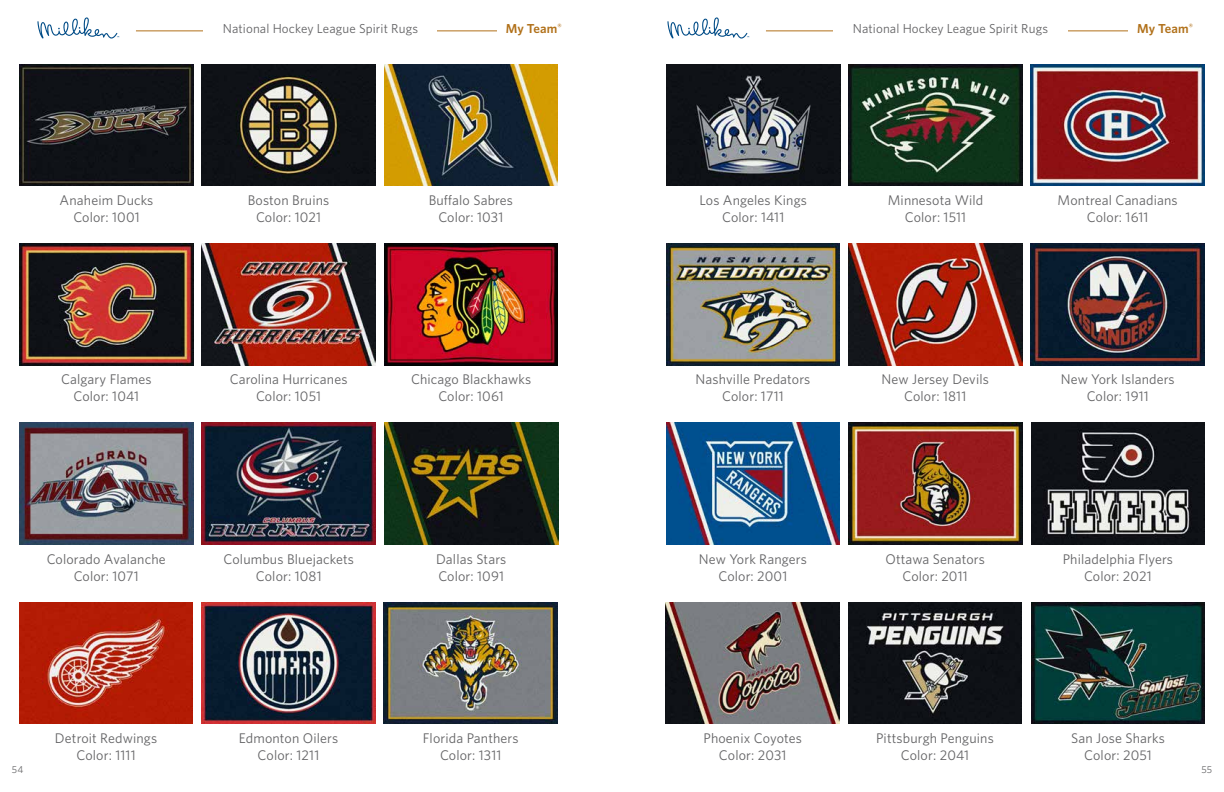
<style>
.page{position:relative;width:1224px;height:792px;background:#fff}
.page>*{position:absolute;margin:0;border:0;box-sizing:border-box;transform-origin:0 0}
.t1{font:14px/16.8px "Whitney";letter-spacing:.01em;color:#636365;text-align:center}
.t2{font:13px "Whitney";letter-spacing:.01em;color:#636365}
.t3{font:600 13px "Whitney";letter-spacing:.01em;color:#b1711a}
.t4{font:10px "Whitney";color:#636365}
</style>
<div class="page">
<hr style="left:766px;top:30px;width:369px;height:1px;background:#b1711a">
<div style="left:833px;top:23px;width:234px;height:15px;background:#fff"></div>
<svg style="left:667px;top:17px;width:82px;height:22px"></svg>
<hr style="left:136px;top:30px;width:369px;height:1px;background:#b1711a">
<div style="left:203px;top:23px;width:234px;height:15px;background:#fff"></div>
<svg style="left:37px;top:17px;width:82px;height:22px"></svg>
<div style="left:1128px;top:23px;width:74px;height:10px;background:#fff"></div>
<div style="left:497px;top:23px;width:74px;height:10px;background:#fff"></div>
<img style="left:384px;top:602px;width:174px;height:122px">
<img style="left:666px;top:64px;width:174px;height:122px">
<img style="left:849px;top:64px;width:173px;height:122px">
<img style="left:1031px;top:64px;width:174px;height:122px">
<img style="left:666px;top:244px;width:174px;height:121px">
<img style="left:848px;top:244px;width:174px;height:121px">
<img style="left:1031px;top:244px;width:174px;height:121px">
<img style="left:666px;top:423px;width:174px;height:121px">
<img style="left:848px;top:423px;width:174px;height:121px">
<img style="left:1031px;top:423px;width:174px;height:121px">
<img style="left:666px;top:602px;width:174px;height:122px">
<img style="left:848px;top:602px;width:174px;height:122px">
<img style="left:20px;top:64px;width:173px;height:122px">
<img style="left:202px;top:64px;width:173px;height:122px">
<img style="left:384px;top:64px;width:174px;height:122px">
<img style="left:19px;top:244px;width:174px;height:121px">
<img style="left:202px;top:244px;width:173px;height:121px">
<img style="left:384px;top:244px;width:174px;height:121px">
<img style="left:19px;top:423px;width:174px;height:121px">
<img style="left:202px;top:423px;width:174px;height:121px">
<img style="left:384px;top:423px;width:174px;height:121px">
<img style="left:19px;top:602px;width:174px;height:122px">
<img style="left:202px;top:602px;width:173px;height:122px">
<img style="left:1031px;top:602px;width:174px;height:122px">
<p class="t1" style="left:60px;top:192px;width:95px">Anaheim Ducks<br>Color: 1001</p>
<p class="t1" style="left:61px;top:371px;width:92px">Calgary Flames<br>Color: 1041</p>
<p class="t2" style="left:223px;top:20px;width:197px">National Hockey League Spirit Rugs</p>
<p class="t3" style="left:506px;top:20px;width:58px">My Team<sup>®</sup></p>
<p class="t2" style="left:853px;top:20px;width:197px">National Hockey League Spirit Rugs</p>
<p class="t3" style="left:1137px;top:20px;width:58px">My Team<sup>®</sup></p>
<p class="t1" style="left:248px;top:192px;width:83px">Boston Bruins<br>Color: 1021</p>
<p class="t1" style="left:230px;top:371px;width:119px">Carolina Hurricanes<br>Color: 1051</p>
<p class="t1" style="left:429px;top:192px;width:86px">Buffalo Sabres<br>Color: 1031</p>
<p class="t1" style="left:411px;top:371px;width:122px">Chicago Blackhawks<br>Color: 1061</p>
<p class="t1" style="left:699px;top:192px;width:109px">Los Angeles Kings<br>Color: 1411</p>
<p class="t1" style="left:888px;top:192px;width:97px">Minnesota Wild<br>Color: 1511</p>
<p class="t1" style="left:1058px;top:192px;width:122px">Montreal Canadians<br>Color: 1611</p>
<p class="t1" style="left:696px;top:371px;width:116px">Nashville Predators<br>Color: 1711</p>
<p class="t1" style="left:882px;top:371px;width:109px">New Jersey Devils<br>Color: 1811</p>
<p class="t1" style="left:1061px;top:371px;width:115px">New York Islanders<br>Color: 1911</p>
<p class="t1" style="left:47px;top:550px;width:121px">Colorado Avalanche<br>Color: 1071</p>
<p class="t1" style="left:224px;top:550px;width:132px">Columbus Bluejackets<br>Color: 1081</p>
<p class="t1" style="left:436px;top:550px;width:72px;text-align:left">Dallas Stars<br>Color: 1091</p>
<p class="t1" style="left:699px;top:550px;width:109px">New York Rangers<br>Color: 2001</p>
<p class="t1" style="left:885px;top:550px;width:101px">Ottawa Senators<br>Color: 2011</p>
<p class="t1" style="left:1063px;top:550px;width:112px">Philadelphia Flyers<br>Color: 2021</p>
<p class="t1" style="left:55px;top:729px;width:104px">Detroit Redwings<br>Color: 1111</p>
<p class="t1" style="left:239px;top:729px;width:101px">Edmonton Oilers<br>Color: 1211</p>
<p class="t1" style="left:423px;top:729px;width:97px">Florida Panthers<br>Color: 1311</p>
<p class="t1" style="left:703px;top:729px;width:100px">Phoenix Coyotes<br>Color: 2031</p>
<p class="t1" style="left:876px;top:729px;width:119px">Pittsburgh Penguins<br>Color: 2041</p>
<p class="t1" style="left:1071px;top:729px;width:95px">San Jose Sharks<br>Color: 2051</p>
<p class="t4" style="left:12px;top:763px;width:13px">54</p>
<p class="t4" style="left:1202px;top:763px;width:12px">55</p>
</div>
